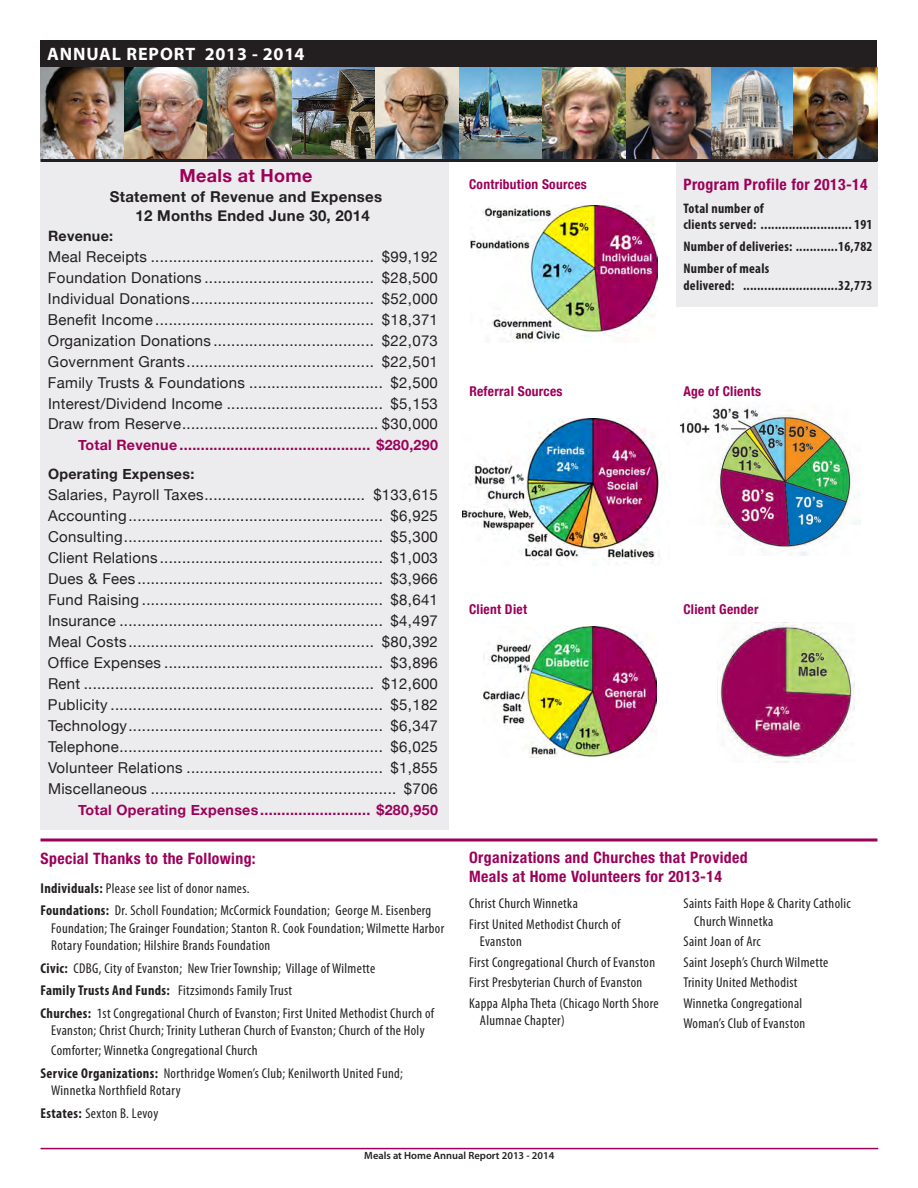
<style>
.page{position:relative;width:918px;height:1188px;background:#fff}
.page>*{position:absolute;margin:0;border:0;box-sizing:border-box;transform-origin:0 0}
.Body_1{font:700 18px "Myriad Pro";letter-spacing:.05em;color:#fff}
.t1{font:700 18px "Helvetica Neue";letter-spacing:.02em;color:#9c0159}
.Heading_1{font:700 condensed 15.75px/19.5px "Helvetica Neue";letter-spacing:.025em;color:#9c0159}
.Expenses{font:15px "Helvetica Neue";letter-spacing:.02em;color:#231f20}
.t2{font:700 15px "Helvetica Neue";letter-spacing:.02em;color:#231f20}
.Thanks_to{font:condensed 14.25px/17.2px "Myriad Pro";letter-spacing:.025em;color:#231f20}
.Expenses-2{font:700 14.25px "Helvetica Neue";letter-spacing:.02em;color:#9c0159}
.Expenses-3{font:700 14.25px "Helvetica Neue";letter-spacing:.02em;color:#231f20}
.Bullet1{font:700 condensed 13.8px/16.5px "Myriad Pro";letter-spacing:.02em;color:#231f20}
.t3{font:700 condensed 13.5px "Helvetica Neue";letter-spacing:.02em;color:#9c0159}
.t4{font:600 10.5px "Myriad Pro";color:#231f20}
.s1{font-weight:700}
</style>
<div class="page">
<div style="left:676px;top:162px;width:202px;height:144px;background:#ececee"></div>
<img style="left:40px;top:68px;width:168px;height:91px">
<img style="left:208px;top:68px;width:670px;height:91px">
<div style="left:40px;top:162px;width:409px;height:668px;background:#ececee"></div>
<img style="left:680px;top:408px;width:180px;height:148px">
<img style="left:484px;top:627px;width:173px;height:130px">
<img style="left:717px;top:624px;width:137px;height:139px">
<img style="left:462px;top:418px;width:200px;height:148px">
<hr style="left:40px;top:1148px;width:838px;height:1px;background:#9c0159">
<svg style="left:40px;top:838px;width:838px;height:4px;fill:#cd7fab"></svg>
<hr style="left:40px;top:159px;width:838px;height:3px;background:#231f20">
<div style="left:40px;top:40px;width:838px;height:28px;background:#231f20"></div>
<img style="left:470px;top:205px;width:187px;height:138px">
<p class="Body_1" style="left:47px;top:42px;width:259px">ANNUAL REPORT 2013 - 2014</p>
<p class="t1" style="left:179px;top:165px;width:135px">Meals at Home</p>
<p class="t2" style="left:110px;top:187px;width:274px">Statement of Revenue and Expenses</p>
<p class="t2" style="left:136px;top:207px;width:236px">12 Months Ended June 30, 2014</p>
<p class="Expenses-3" style="left:48px;top:227px;width:67px">Revenue:</p>
<p class="Expenses" style="left:48px;top:247px;width:391px">Meal Receipts .................................................. $99,192</p>
<p class="Expenses" style="left:48px;top:268px;width:392px">Foundation Donations ...................................... $28,500</p>
<p class="Expenses" style="left:48px;top:289px;width:392px">Individual Donations......................................... $52,000</p>
<p class="Expenses" style="left:48px;top:310px;width:392px">Benefit Income ................................................. $18,371</p>
<p class="Expenses" style="left:48px;top:331px;width:392px">Organization Donations .................................... $22,073</p>
<p class="Expenses" style="left:48px;top:352px;width:392px">Government Grants.......................................... $22,501</p>
<p class="Expenses" style="left:48px;top:373px;width:392px">Family Trusts &amp; Foundations .............................. $2,500</p>
<p class="Expenses" style="left:48px;top:394px;width:392px">Interest/Dividend Income ................................... $5,153</p>
<p class="Expenses" style="left:48px;top:415px;width:391px">Draw from Reserve............................................ $30,000</p>
<p class="Expenses-2" style="left:78px;top:436px;width:361px">Total Revenue ............................................. $280,290</p>
<p class="Expenses-3" style="left:48px;top:465px;width:148px">Operating Expenses:</p>
<p class="Expenses" style="left:48px;top:486px;width:392px">Salaries, Payroll Taxes.................................... $133,615</p>
<p class="Expenses" style="left:48px;top:507px;width:392px">Accounting......................................................... $6,925</p>
<p class="Expenses" style="left:48px;top:528px;width:392px">Consulting.......................................................... $5,300</p>
<p class="Expenses" style="left:48px;top:549px;width:392px">Client Relations .................................................. $1,003</p>
<p class="Expenses" style="left:48px;top:570px;width:392px">Dues &amp; Fees....................................................... $3,966</p>
<p class="Expenses" style="left:48px;top:591px;width:392px">Fund Raising ...................................................... $8,641</p>
<p class="Expenses" style="left:48px;top:612px;width:392px">Insurance ........................................................... $4,497</p>
<p class="Expenses" style="left:48px;top:633px;width:391px">Meal Costs....................................................... $80,392</p>
<p class="Expenses" style="left:48px;top:654px;width:392px">Office Expenses ................................................. $3,896</p>
<p class="Expenses" style="left:48px;top:675px;width:391px">Rent ................................................................. $12,600</p>
<p class="Expenses" style="left:48px;top:696px;width:392px">Publicity ............................................................. $5,182</p>
<p class="Expenses" style="left:48px;top:717px;width:392px">Technology......................................................... $6,347</p>
<p class="Expenses" style="left:48px;top:738px;width:392px">Telephone........................................................... $6,025</p>
<p class="Expenses" style="left:48px;top:759px;width:392px">Volunteer Relations ............................................ $1,855</p>
<p class="Expenses" style="left:48px;top:780px;width:391px">Miscellaneous ....................................................... $706</p>
<p class="Expenses-2" style="left:78px;top:801px;width:361px">Total Operating Expenses.......................... $280,950</p>
<p class="Heading_1" style="left:40px;top:849px;width:217px">Special Thanks to the Following:</p>
<p class="Thanks_to" style="left:40px;top:879px;width:211px"><span class="s1">Individuals:</span> Please see list of donor names.</p>
<p class="Thanks_to" style="left:51px;top:902px;width:394px;text-indent:-11px"><span class="s1">Foundations:</span> Dr. Scholl Foundation; McCormick Foundation; George M. Eisenberg<br>Foundation; The Grainger Foundation; Stanton R. Cook Foundation; Wilmette Harbor<br>Rotary Foundation; Hilshire Brands Foundation</p>
<p class="Thanks_to" style="left:40px;top:959px;width:336px"><span class="s1">Civic:</span> CDBG, City of Evanston; New Trier Township; Village of Wilmette</p>
<p class="Thanks_to" style="left:41px;top:982px;width:253px"><span class="s1">Family Trusts And Funds:</span> Fitzsimonds Family Trust</p>
<p class="Thanks_to" style="left:41px;top:1005px;width:395px;text-align:center"><span class="s1">Churches:</span> 1st Congregational Church of Evanston; First United Methodist Church of<br>Evanston; Christ Church; Trinity Lutheran Church of Evanston; Church of the Holy</p>
<p class="Thanks_to" style="left:51px;top:1041px;width:208px">Comforter; Winnetka Congregational Church</p>
<p class="Thanks_to" style="left:51px;top:1064px;width:353px;text-indent:-11px"><span class="s1">Service Organizations:</span> Northridge Women’s Club; Kenilworth United Fund;<br>Winnetka Northfield Rotary</p>
<p class="Thanks_to" style="left:41px;top:1104px;width:119px"><span class="s1">Estates:</span> Sexton B. Levoy</p>
<p class="t3" style="left:469px;top:176px;width:119px">Contribution Sources</p>
<p class="t3" style="left:469px;top:383px;width:95px">Referral Sources</p>
<p class="Heading_1" style="left:683px;top:174px;width:186px">Program Profile for 2013-14</p>
<p class="Bullet1" style="left:683px;top:199px;width:191px">Total number of<br>clients served: .......................... 191</p>
<p class="Bullet1" style="left:683px;top:238px;width:191px">Number of deliveries: ............16,782</p>
<p class="Bullet1" style="left:683px;top:259px;width:191px;line-height:17.2px">Number of meals<br>delivered: ...........................32,773</p>
<p class="t3" style="left:683px;top:383px;width:79px">Age of Clients</p>
<p class="t3" style="left:469px;top:601px;width:59px">Client Diet</p>
<p class="t3" style="left:683px;top:601px;width:77px">Client Gender</p>
<p class="Heading_1" style="left:469px;top:847px;width:280px">Organizations and Churches that Provided<br>Meals at Home Volunteers for 2013-14</p>
<p class="Thanks_to" style="left:469px;top:895px;width:110px">Christ Church Winnetka</p>
<p class="Thanks_to" style="left:480px;top:915px;width:142px;text-indent:-11px">First United Methodist Church of<br>Evanston</p>
<p class="Thanks_to" style="left:469px;top:953px;width:188px">First Congregational Church of Evanston</p>
<p class="Thanks_to" style="left:469px;top:974px;width:175px">First Presbyterian Church of Evanston</p>
<p class="Thanks_to" style="left:480px;top:994px;width:180px;text-indent:-11px">Kappa Alpha Theta (Chicago North Shore<br>Alumnae Chapter)</p>
<p class="Thanks_to" style="left:694px;top:895px;width:158px;text-indent:-11px">Saints Faith Hope &amp; Charity Catholic<br>Church Winnetka</p>
<p class="Thanks_to" style="left:683px;top:933px;width:79px">Saint Joan of Arc</p>
<p class="Thanks_to" style="left:683px;top:953px;width:146px">Saint Joseph’s Church Wilmette</p>
<p class="Thanks_to" style="left:683px;top:974px;width:116px">Trinity United Methodist</p>
<p class="Thanks_to" style="left:683px;top:994px;width:120px">Winnetka Congregational</p>
<p class="Thanks_to" style="left:683px;top:1015px;width:123px">Woman’s Club of Evanston</p>
<p class="t4" style="left:364px;top:1149px;width:192px">Meals at Home Annual Report 2013 - 2014</p>
</div>
